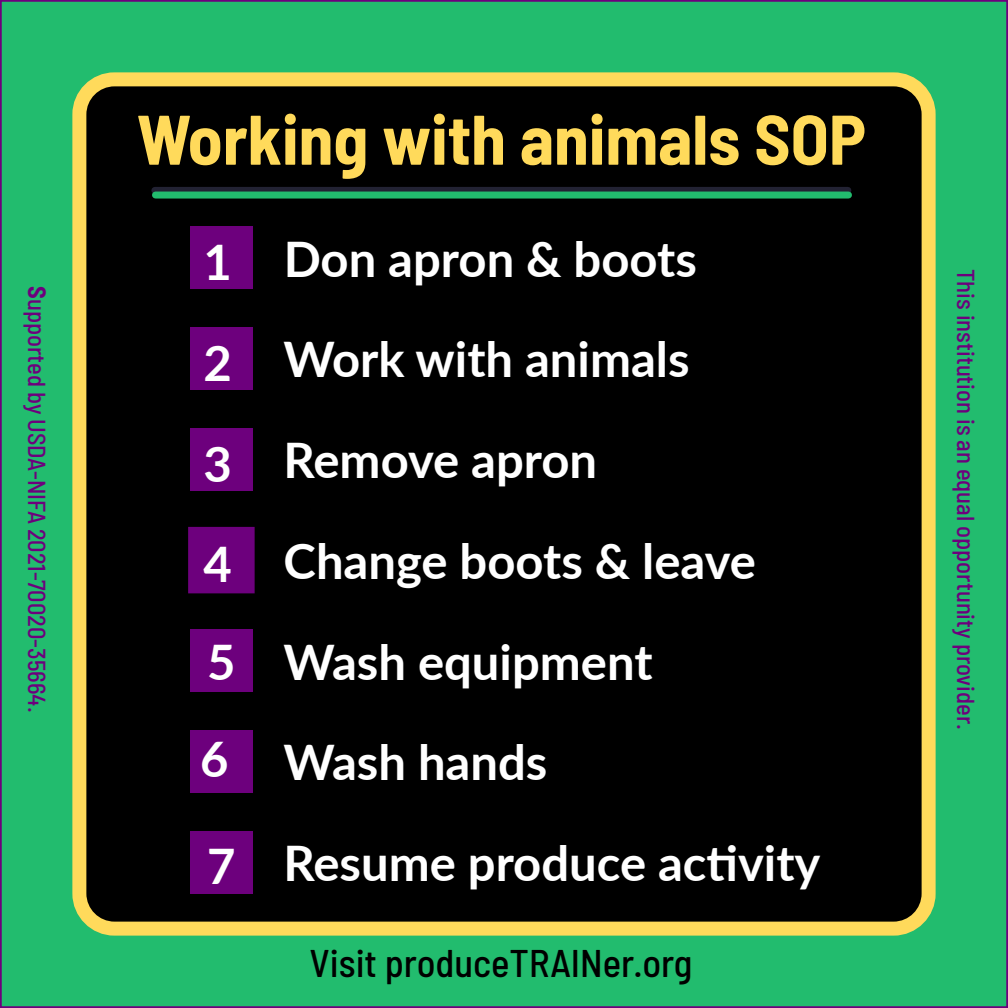
<style>
.page{position:relative;width:1008px;height:1008px;background:#22bc6e}
.page>*{position:absolute;margin:0;border:0;box-sizing:border-box;transform-origin:0 0}
.t1{font:700 semi-condensed 70px "Barlow";color:#ffda5b}
.t2{font:700 49px "Lato";color:#fff}
.t3{font:500 semi-condensed 38.5px "Barlow";color:#000}
.t4{font:500 semi-condensed 24.5px "Barlow";color:#6d007d}
.s1{font-weight:700}
</style>
<div class="page">
<div style="left:79px;top:79px;width:850px;height:850px;background:#000;border-radius:35px"></div>
<div style="left:72px;top:72px;width:864px;height:864px;border:14px solid #ffda5b;border-radius:35px"></div>
<svg style="left:155px;top:187px;width:693px;height:5px;background:#223038"></svg>
<div style="left:190px;top:226px;width:63px;height:63px;background:#6d007d"></div>
<div style="left:190px;top:327px;width:63px;height:63px;background:#6d007d"></div>
<div style="left:190px;top:428px;width:63px;height:63px;background:#6d007d"></div>
<div style="left:188px;top:527px;width:67px;height:66px;background:#6d007d;border:4px solid #6d007d"></div>
<div style="left:190px;top:629px;width:63px;height:63px;background:#6d007d"></div>
<div style="left:190px;top:730px;width:63px;height:63px;background:#6d007d"></div>
<div style="left:190px;top:831px;width:63px;height:63px;background:#6d007d"></div>
<div style="left:155px;top:192px;width:693px;height:7px;background:#22bc6e"></div>
<p class="t4" style="left:55px;top:286px;width:428px;rotate:90deg"><span class="s1">S</span>upported by USDA-NIFA 2021-70020-35664.</p>
<p class="t1" style="left:137px;top:89px;width:731px">Working with animals SOP</p>
<p class="t2" style="left:204px;top:226px;width:30px">1</p>
<p class="t2" style="left:204px;top:327px;width:30px">2</p>
<p class="t2" style="left:204px;top:428px;width:30px">3</p>
<p class="t2" style="left:204px;top:528px;width:30px">4</p>
<p class="t2" style="left:207px;top:626px;width:30px">5</p>
<p class="t2" style="left:200px;top:723px;width:30px">6</p>
<p class="t2" style="left:207px;top:831px;width:30px">7</p>
<p class="t2" style="left:284px;top:223px;width:415px">Don apron &amp; boots</p>
<p class="t2" style="left:284px;top:323px;width:407px">Work with animals</p>
<p class="t2" style="left:284px;top:424px;width:315px">Remove apron</p>
<p class="t2" style="left:284px;top:525px;width:474px">Change boots &amp; leave</p>
<p class="t2" style="left:284px;top:626px;width:370px">Wash equipment</p>
<p class="t2" style="left:284px;top:726px;width:265px">Wash hands</p>
<p class="t2" style="left:284px;top:827px;width:538px">Resume produce activity</p>
<p class="t3" style="left:310px;top:935px;width:384px">Visit produceTRAINer.org</p>
<p class="t4" style="left:984px;top:269px;width:462px;rotate:90deg">This institution is an equal opportunity provider.</p>
</div>
